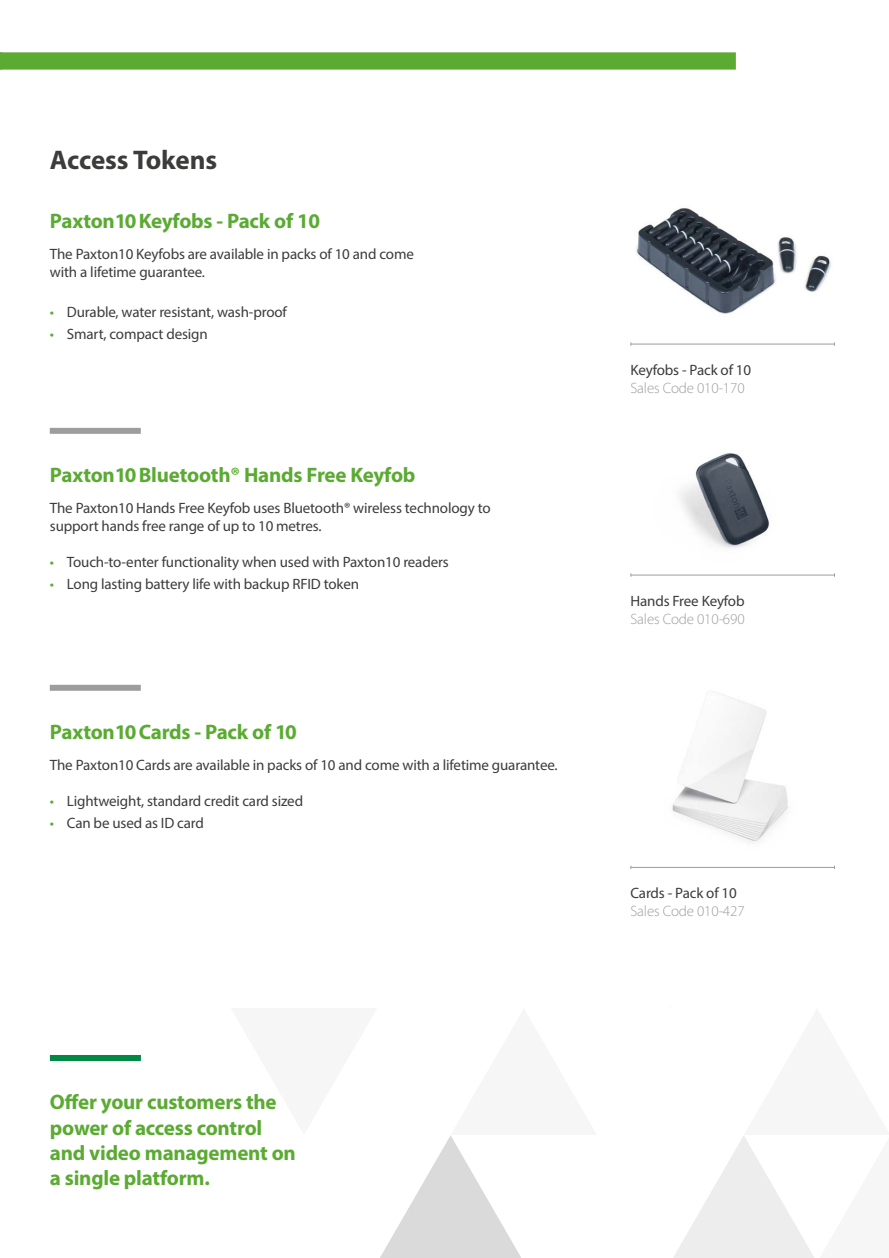
<style>
.page{position:relative;width:889px;height:1258px;background:#fff}
.page>*{position:absolute;margin:0;border:0;box-sizing:border-box;transform-origin:0 0}
.t1{font:700 27px "Myriad Pro";letter-spacing:-.005em;color:#3c3c3b}
.t2{font:700 21px/25.2px "Myriad Pro";letter-spacing:-.01em;color:#5bab33}
.t3{font:15px/18px "Myriad Pro";letter-spacing:-.01em;color:#3c3c3b}
.t4{font:300 15px "Myriad Pro";letter-spacing:-.01em;color:#9d9d9c}
.s1{color:#5bab33}
</style>
<div class="page">
<div style="left:0;top:52px;width:736px;height:18px;background:#5bab33"></div>
<div style="left:50px;top:1054px;width:91px;height:6px;background:#008944"></div>
<img style="left:687px;top:692px;width:79px;height:63px">
<img style="left:636px;top:208px;width:195px;height:106px">
<img style="left:680px;top:452px;width:90px;height:97px">
<hr style="left:631px;top:343px;width:203px;height:1px;background:#9d9d9c">
<hr style="left:631px;top:574px;width:203px;height:1px;background:#9d9d9c">
<svg style="left:380px;top:755px;width:455px;height:502px"></svg>
<div style="left:50px;top:684px;width:91px;height:6px;background:#9d9d9c"></div>
<div style="left:50px;top:428px;width:91px;height:6px;background:#9d9d9c"></div>
<h1 class="t1" style="left:50px;top:142px;width:169px">Access Tokens</h1>
<h2 class="t2" style="left:50px;top:208px;width:272px">Paxton10 Keyfobs - Pack of 10</h2>
<p class="t3" style="left:50px;top:244px;width:365px">The Paxton10 Keyfobs are available in packs of 10 and come with a lifetime guarantee.</p>
<p class="t3" style="left:50px;top:303px;width:238px"><span class="s1">•</span> Durable, water resistant, wash-proof</p>
<p class="t3" style="left:50px;top:325px;width:159px"><span class="s1">•</span> Smart, compact design</p>
<h2 class="t2" style="left:50px;top:461px;width:367px">Paxton10 Bluetooth® Hands Free Keyfob</h2>
<p class="t3" style="left:50px;top:498px;width:442px">The Paxton10 Hands Free Keyfob uses Bluetooth® wireless technology to support hands free range of up to 10 metres.</p>
<p class="t3" style="left:50px;top:552px;width:400px"><span class="s1">•</span> Touch-to-enter functionality when used with Paxton10 readers</p>
<p class="t3" style="left:50px;top:575px;width:311px"><span class="s1">•</span> Long lasting battery life with backup RFID token</p>
<h2 class="t2" style="left:50px;top:718px;width:248px">Paxton10 Cards - Pack of 10</h2>
<p class="t3" style="left:50px;top:755px;width:509px">The Paxton10 Cards are available in packs of 10 and come with a lifetime guarantee.</p>
<p class="t3" style="left:50px;top:791px;width:255px"><span class="s1">•</span> Lightweight, standard credit card sized</p>
<p class="t3" style="left:50px;top:813px;width:156px"><span class="s1">•</span> Can be used as ID card</p>
<h2 class="t2" style="left:50px;top:1088px;width:247px">Offer your customers the power of access control and video management on a single platform.</h2>
<p class="t3" style="left:630px;top:360px;width:122px">Keyfobs - Pack of 10</p>
<p class="t4" style="left:630px;top:379px;width:116px">Sales Code 010-170</p>
<p class="t3" style="left:630px;top:591px;width:116px">Hands Free Keyfob</p>
<p class="t4" style="left:630px;top:610px;width:116px">Sales Code 010-690</p>
<p class="t3" style="left:630px;top:883px;width:108px">Cards - Pack of 10</p>
<p class="t4" style="left:630px;top:902px;width:116px">Sales Code 010-427</p>
</div>
